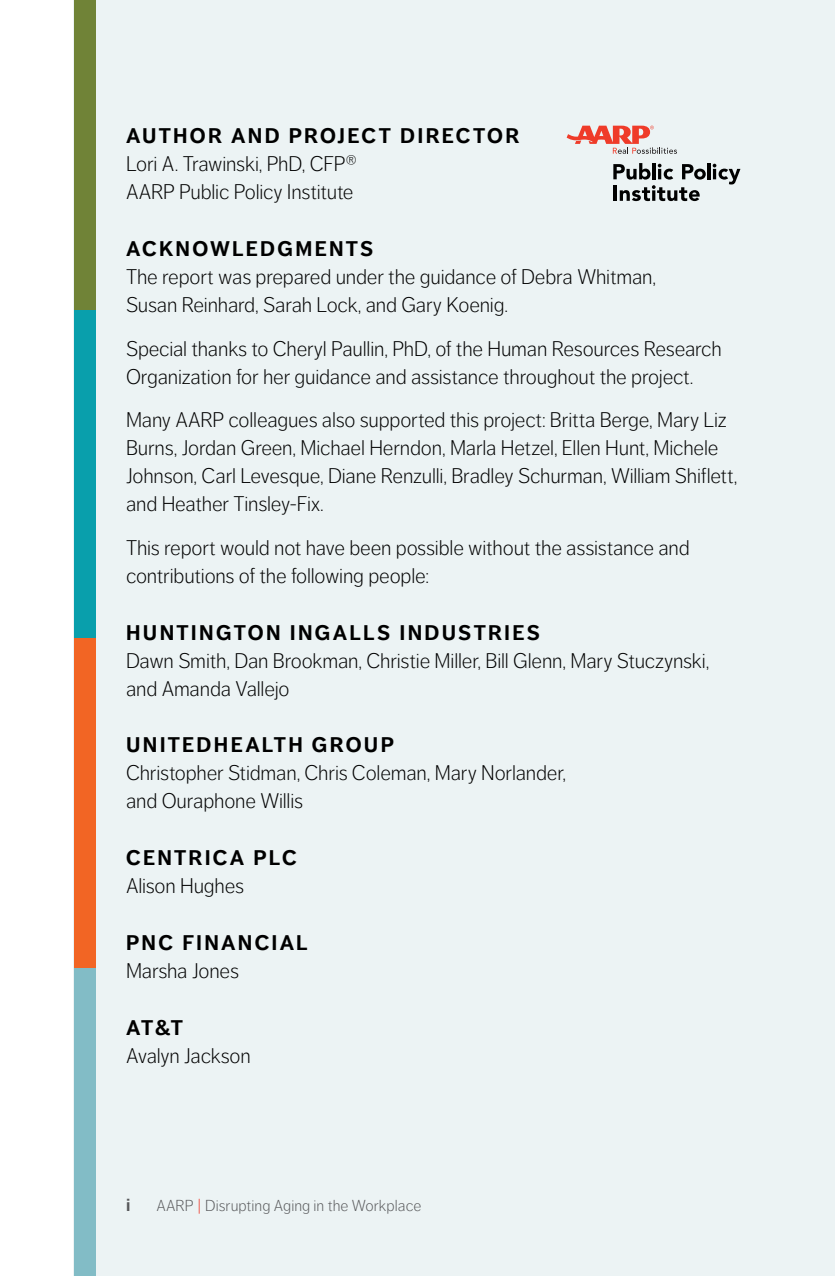
<style>
.page{position:relative;width:835px;height:1276px;background:#fff}
.page>*{position:absolute;margin:0;border:0;box-sizing:border-box;transform-origin:0 0}
.t1{font:300 21px/28px "Dagny OT";letter-spacing:-.01em;color:#000}
.t2{font:700 21px "Dagny OT";letter-spacing:.105em;color:#000}
.t3{font:700 17.5px "Dagny OT";color:#58595b}
.t4{font:300 15.75px "Dagny OT";letter-spacing:.005em;color:#58595b}
.s1{color:#ef3829}
</style>
<div class="page">
<div style="left:73px;top:0;width:762px;height:1276px;background:#ecf3f4"></div>
<div style="left:74px;top:961px;width:21px;height:315px;background:#82bcc6"></div>
<div style="left:74px;top:0;width:21px;height:312px;background:#708337"></div>
<div style="left:74px;top:311px;width:21px;height:327px;background:#099fac"></div>
<div style="left:74px;top:638px;width:21px;height:330px;background:#f26524"></div>
<hr style="left:707px;top:163px;width:3px;height:16px;background:#010101">
<svg style="left:712px;top:164px;width:28px;height:20px"></svg>
<svg style="left:613px;top:163px;width:93px;height:38px"></svg>
<svg style="left:567px;top:126px;width:110px;height:28px"></svg>
<p class="t2" style="left:126px;top:123px;width:395px">AUTHOR AND PROJECT DIRECTOR</p>
<p class="t1" style="left:126px;top:150px;width:232px">Lori A. Trawinski, PhD, CFP®<br>AARP Public Policy Institute</p>
<p class="t2" style="left:126px;top:236px;width:249px">ACKNOWLEDGMENTS</p>
<p class="t1" style="left:126px;top:263px;width:531px">The report was prepared under the guidance of Debra Whitman,<br>Susan Reinhard, Sarah Lock, and Gary Koenig.</p>
<p class="t1" style="left:126px;top:335px;width:597px">Special thanks to Cheryl Paullin, PhD, of the Human Resources Research<br>Organization for her guidance and assistance throughout the project.</p>
<p class="t1" style="left:126px;top:406px;width:613px">Many AARP colleagues also supported this project: Britta Berge, Mary Liz Burns, Jordan Green, Michael Herndon, Marla Hetzel, Ellen Hunt, Michele Johnson, Carl Levesque, Diane Renzulli, Bradley Schurman, William Shiflett, and Heather Tinsley-Fix.</p>
<p class="t1" style="left:126px;top:534px;width:565px">This report would not have been possible without the assistance and contributions of the following people:</p>
<p class="t2" style="left:126px;top:620px;width:415px">HUNTINGTON INGALLS INDUSTRIES</p>
<p class="t1" style="left:126px;top:647px;width:585px">Dawn Smith, Dan Brookman, Christie Miller, Bill Glenn, Mary Stuczynski, and Amanda Vallejo</p>
<p class="t2" style="left:126px;top:733px;width:269px">UNITEDHEALTH GROUP</p>
<p class="t1" style="left:126px;top:759px;width:442px">Christopher Stidman, Chris Coleman, Mary Norlander, and Ouraphone Willis</p>
<p class="t2" style="left:126px;top:845px;width:172px">CENTRICA PLC</p>
<p class="t1" style="left:126px;top:872px;width:120px">Alison Hughes</p>
<p class="t2" style="left:126px;top:930px;width:183px">PNC FINANCIAL</p>
<p class="t1" style="left:126px;top:957px;width:114px">Marsha Jones</p>
<p class="t2" style="left:126px;top:1015px;width:58px">AT&amp;T</p>
<p class="t1" style="left:126px;top:1041px;width:126px">Avalyn Jackson</p>
<p class="t3" style="left:126px;top:1195px;width:6px">i</p>
<p class="t4" style="left:156px;top:1197px;width:266px">AARP <span class="s1">|</span> Disrupting Aging in the Workplace</p>
</div>
